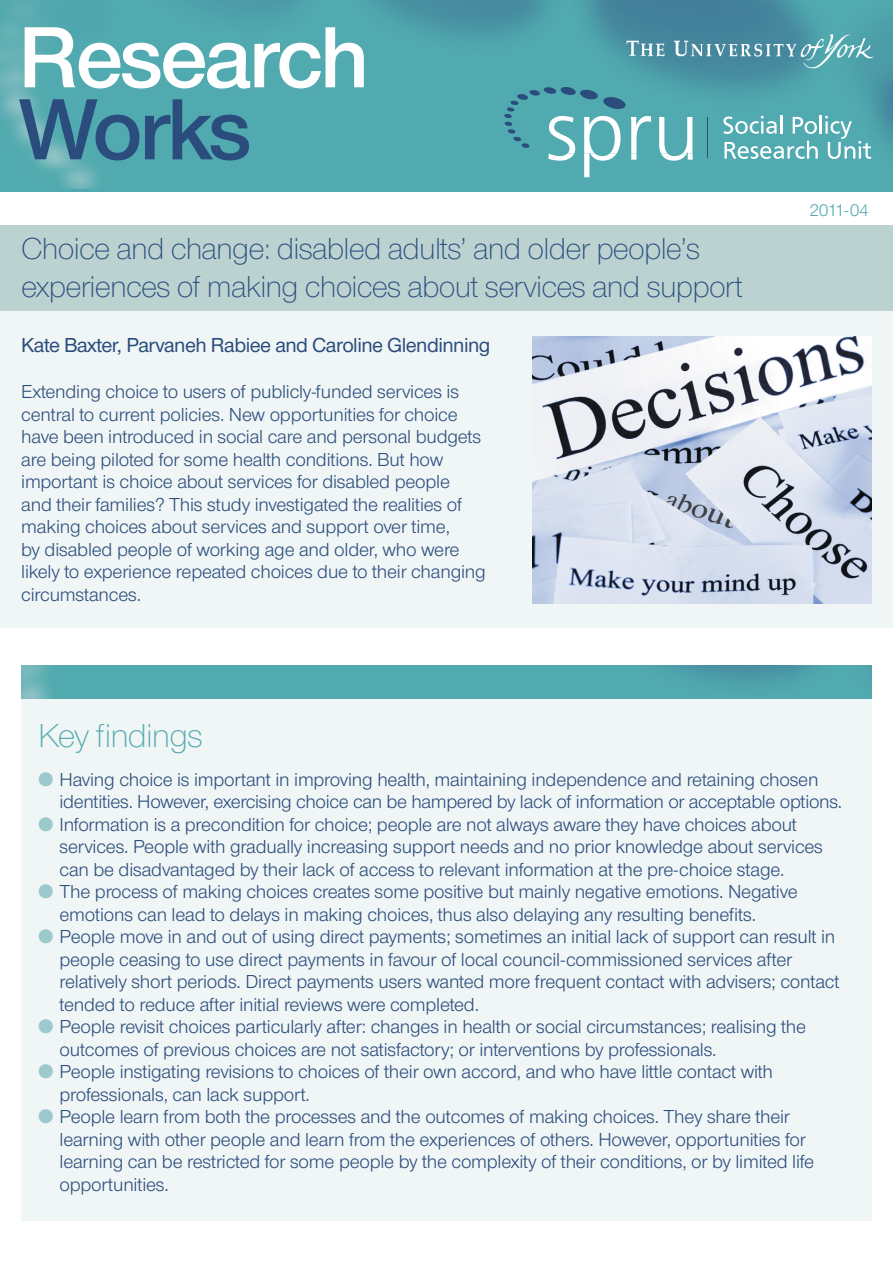
<style>
.page{position:relative;width:893px;height:1263px;background:#fff}
.page>*{position:absolute;margin:0;border:0;box-sizing:border-box;transform-origin:0 0}
.t1{font:600 90px "Nimbus Sans Novus T";letter-spacing:-.035em;color:#fff}
.t2{font:600 90px "Nimbus Sans Novus T";letter-spacing:-.04em;color:#2a4d7d}
.t3{font:300 34.5px "Nimbus Sans Novus T";letter-spacing:-.025em;color:#51aaaf}
.t4{font:300 31.5px "Nimbus Sans Novus T";letter-spacing:-.025em;color:#2a4d7d}
.t5{font:500 21px "Nimbus Sans Novus T";letter-spacing:-.025em;color:#2a4d7d}
.t6{font:19.5px/22.5px "Nimbus Sans Novus T";letter-spacing:-.01em;color:#2a4d7d}
.t7{font:18px "Nimbus Sans Novus T";letter-spacing:-.045em;color:#51aaaf}
.s1{color:#9cc9cc}
</style>
<div class="page">
<div style="left:21px;top:688px;width:851px;height:532px;background:#f0f5f5"></div>
<div style="left:0;top:310px;width:893px;height:318px;background:#f0f5f5"></div>
<img style="left:0;top:0;width:893px;height:191px">
<svg style="left:723px;top:116px;width:148px;height:43px;background:#79bdc2"></svg>
<hr style="left:707px;top:117px;width:1px;height:41px;background:#2a4d7d">
<svg style="left:504px;top:87px;width:189px;height:90px;background:#64b0b7"></svg>
<img style="left:21px;top:666px;width:851px;height:32px">
<div style="left:0;top:225px;width:893px;height:85px;background:#bbd2d1"></div>
<img style="left:620px;top:31px;width:259px;height:39px">
<img style="left:532px;top:337px;width:340px;height:267px">
<p class="t1" style="left:19px;top:5px;width:352px">Research</p>
<p class="t2" style="left:19px;top:77px;width:235px">Works</p>
<p class="t4" style="left:21px;top:231px;width:680px">Choice and change: disabled adults’ and older people’s</p>
<p class="t4" style="left:21px;top:268px;width:723px">experiences of making choices about services and support</p>
<p class="t5" style="left:21px;top:332px;width:471px">Kate Baxter, Parvaneh Rabiee and Caroline Glendinning</p>
<p class="t6" style="left:21px;top:380px;width:466px">Extending choice to users of publicly-funded services is central to current policies. New opportunities for choice have been introduced in social care and personal budgets are being piloted for some health conditions. But how important is choice about services for disabled people<br>and their families? This study investigated the realities of making choices about services and support over time,<br>by disabled people of working age and older, who were likely to experience repeated choices due to their changing circumstances.</p>
<p class="t7" style="left:810px;top:199px;width:61px">2011-04</p>
<p class="t3" style="left:38px;top:715px;width:166px">Key findings</p>
<p class="t6" style="left:38px;top:768px;width:782px"><span class="s1">●</span> Having choice is important in improving health, maintaining independence and retaining chosen</p>
<p class="t6" style="left:60px;top:790px;width:784px">identities. However, exercising choice can be hampered by lack of information or acceptable options.</p>
<p class="t6" style="left:38px;top:813px;width:760px"><span class="s1">●</span> Information is a precondition for choice; people are not always aware they have choices about</p>
<p class="t6" style="left:60px;top:835px;width:765px">services. People with gradually increasing support needs and no prior knowledge about services</p>
<p class="t6" style="left:60px;top:858px;width:727px">can be disadvantaged by their lack of access to relevant information at the pre-choice stage.</p>
<p class="t6" style="left:38px;top:880px;width:761px"><span class="s1">●</span> The process of making choices creates some positive but mainly negative emotions. Negative</p>
<p class="t6" style="left:60px;top:903px;width:698px">emotions can lead to delays in making choices, thus also delaying any resulting benefits.</p>
<p class="t6" style="left:38px;top:925px;width:799px"><span class="s1">●</span> People move in and out of using direct payments; sometimes an initial lack of support can result in</p>
<p class="t6" style="left:60px;top:948px;width:734px">people ceasing to use direct payments in favour of local council-commissioned services after</p>
<p class="t6" style="left:60px;top:970px;width:782px">relatively short periods. Direct payments users wanted more frequent contact with advisers; contact</p>
<p class="t6" style="left:60px;top:993px;width:421px">tended to reduce after initial reviews were completed.</p>
<p class="t6" style="left:38px;top:1015px;width:769px"><span class="s1">●</span> People revisit choices particularly after: changes in health or social circumstances; realising the</p>
<p class="t6" style="left:60px;top:1038px;width:659px">outcomes of previous choices are not satisfactory; or interventions by professionals.</p>
<p class="t6" style="left:38px;top:1060px;width:736px"><span class="s1">●</span> People instigating revisions to choices of their own accord, and who have little contact with</p>
<p class="t6" style="left:60px;top:1083px;width:252px">professionals, can lack support.</p>
<p class="t6" style="left:38px;top:1105px;width:753px"><span class="s1">●</span> People learn from both the processes and the outcomes of making choices. They share their</p>
<p class="t6" style="left:60px;top:1128px;width:756px">learning with other people and learn from the experiences of others. However, opportunities for learning can be restricted for some people by the complexity of their conditions, or by limited life opportunities.</p>
</div>
